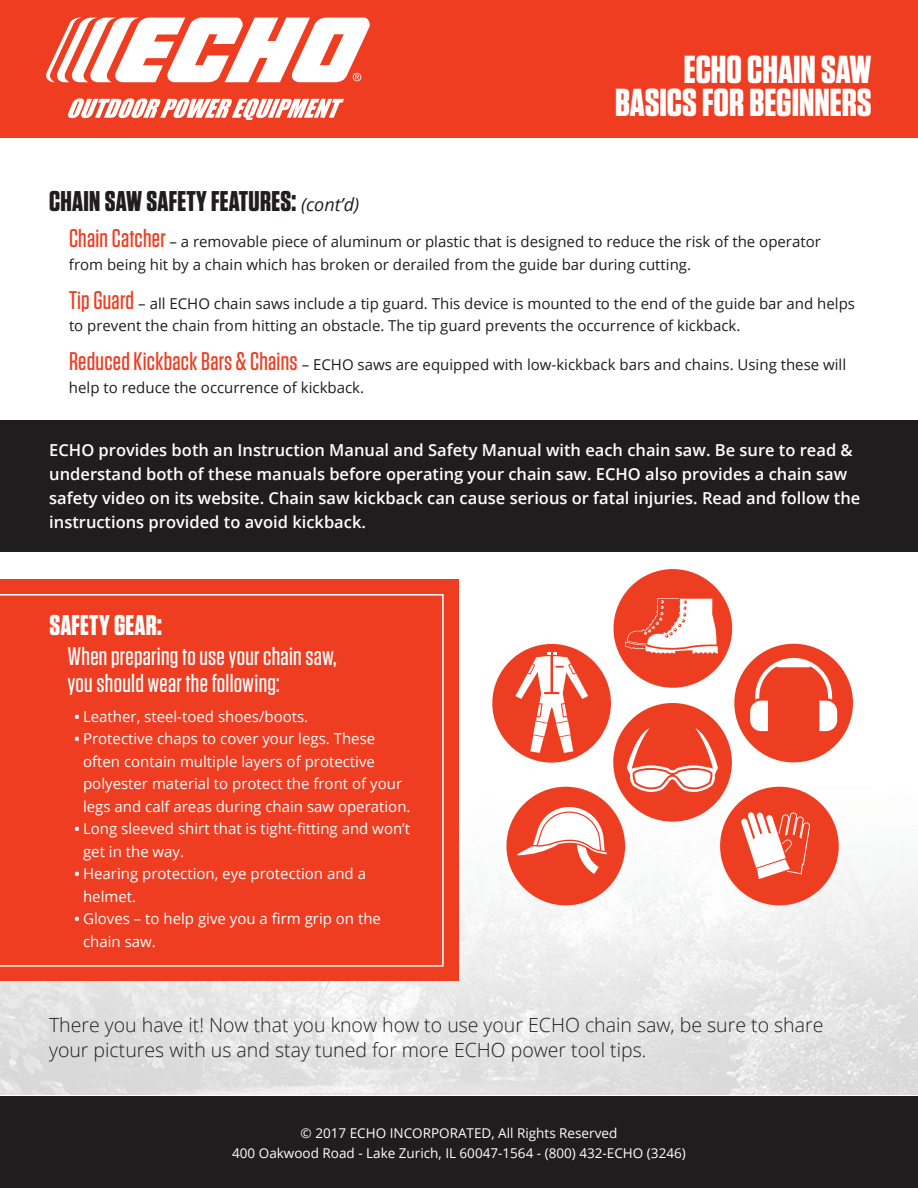
<style>
.page{position:relative;width:918px;height:1188px;background:#fff}
.page>*{position:absolute;margin:0;border:0;box-sizing:border-box;transform-origin:0 0}
.t1{font:700 39px/32.7px "Tungsten";color:#fff;text-align:right}
.t2{font:700 28.5px "Tungsten";letter-spacing:.01em;color:#211d1e}
.t3{font:700 28.5px "Tungsten";letter-spacing:.01em;color:#fff}
.t4{font:500 25.5px/27px "Tungsten";letter-spacing:.01em;color:#fff}
.t5{font:300 19.5px/25.5px "Open Sans";color:#211d1e}
.t6{font:600 16.5px/24px "Open Sans";color:#fff}
.t7{font:15px/22.5px "Open Sans";color:#1f1c1d}
.t8{font:15px/22.5px "Open Sans";color:#fff}
.t9{font:13.5px/19.5px "Open Sans";color:#fff;text-align:center}
.s1{font-family:"Open Sans";font-weight:400;font-style:italic;font-size:18px;color:#1f1c1d}
.s2{font-family:"Tungsten";font-weight:500;font-size:25.5px;color:#ee3e22}
.s3{font-family:"United Sans Reg";font-weight:900}
</style>
<div class="page">
<img style="left:0;top:703px;width:918px;height:392px">
<div style="left:0;top:420px;width:918px;height:132px;background:#211d1e"></div>
<div style="left:0;top:580px;width:459px;height:401px;background:#ef3d22"></div>
<svg style="left:0;top:594px;width:444px;height:373px"></svg>
<div style="left:0;top:0;width:918px;height:138px;background:#ef3d22"></div>
<svg style="left:46px;top:18px;width:324px;height:64px"></svg>
<svg style="left:68px;top:98px;width:276px;height:22px"></svg>
<div style="left:0;top:1096px;width:918px;height:92px;background:#211d1e"></div>
<div style="left:720px;top:787px;width:119px;height:118px;background:#ee3e22;border-radius:50%"></div>
<svg style="left:741px;top:812px;width:69px;height:67px"></svg>
<div style="left:506px;top:787px;width:119px;height:118px;background:#ee3e22;border-radius:50%"></div>
<svg style="left:517px;top:807px;width:90px;height:67px"></svg>
<div style="left:613px;top:703px;width:119px;height:119px;background:#ee3e22;border-radius:50%"></div>
<svg style="left:627px;top:728px;width:91px;height:64px"></svg>
<div style="left:734px;top:644px;width:119px;height:118px;background:#ee3e22;border-radius:50%"></div>
<svg style="left:750px;top:658px;width:87px;height:73px"></svg>
<div style="left:492px;top:644px;width:119px;height:119px;background:#ee3e22;border-radius:50%"></div>
<svg style="left:515px;top:653px;width:73px;height:100px"></svg>
<div style="left:614px;top:569px;width:118px;height:119px;background:#ee3e22;border-radius:50%"></div>
<svg style="left:625px;top:598px;width:93px;height:55px"></svg>
<h1 class="t1" style="left:615px;top:54px;width:258px">ECHO CHAIN SAW<br>BASICS FOR BEGINNERS</h1>
<h2 class="t2" style="left:49px;top:186px;width:312px">CHAIN SAW SAFETY FEATURES: <span class="s1">(cont’d)</span></h2>
<p class="t7" style="left:69px;top:230px;width:753px"><span class="s2">Chain Catcher</span> – a removable piece of aluminum or plastic that is designed to reduce the risk of the operator from being hit by a chain which has broken or derailed from the guide bar during cutting.</p>
<p class="t7" style="left:69px;top:292px;width:788px"><span class="s2">Tip Guard</span> – all ECHO chain saws include a tip guard. This device is mounted to the end of the guide bar and helps to prevent the chain from hitting an obstacle. The tip guard prevents the occurrence of kickback.</p>
<p class="t7" style="left:69px;top:353px;width:779px"><span class="s2">Reduced Kickback Bars &amp; Chains</span> – ECHO saws are equipped with low-kickback bars and chains. Using these will help to reduce the occurrence of kickback.</p>
<p class="t6" style="left:49px;top:437px;width:813px">ECHO provides both an Instruction Manual and Safety Manual with each chain saw. Be sure to read &amp; understand both of these manuals before operating your chain saw. ECHO also provides a chain saw safety video on its website. Chain saw kickback can cause serious or fatal injuries. Read and follow the instructions provided to avoid kickback.</p>
<h2 class="t3" style="left:50px;top:609px;width:114px">SAFETY GEAR:</h2>
<h3 class="t4" style="left:68px;top:643px;width:271px">When preparing to use your chain saw, you should wear the following:</h3>
<p class="t8" style="left:75px;top:705px;width:235px"><span class="s3">•</span> Leather, steel-toed shoes/boots.</p>
<p class="t8" style="left:83px;top:727px;width:329px;text-indent:-8px"><span class="s3">•</span> Protective chaps to cover your legs. These often contain multiple layers of protective polyester material to protect the front of your legs and calf areas during chain saw operation.</p>
<p class="t8" style="left:83px;top:817px;width:329px;text-indent:-8px"><span class="s3">•</span> Long sleeved shirt that is tight-fitting and won’t get in the way.</p>
<p class="t8" style="left:83px;top:862px;width:284px;text-indent:-8px"><span class="s3">•</span> Hearing protection, eye protection and a helmet.</p>
<p class="t8" style="left:83px;top:907px;width:299px;text-indent:-8px"><span class="s3">•</span> Gloves – to help give you a firm grip on the chain saw.</p>
<h3 class="t5" style="left:49px;top:1011px;width:776px">There you have it! Now that you know how to use your ECHO chain saw, be sure to share your pictures with us and stay tuned for more ECHO power tool tips.</h3>
<p class="t9" style="left:232px;top:1123px;width:455px">© 2017 ECHO INCORPORATED, All Rights Reserved<br>400 Oakwood Road - Lake Zurich, IL 60047-1564 - (800) 432-ECHO (3246)</p>
</div>
